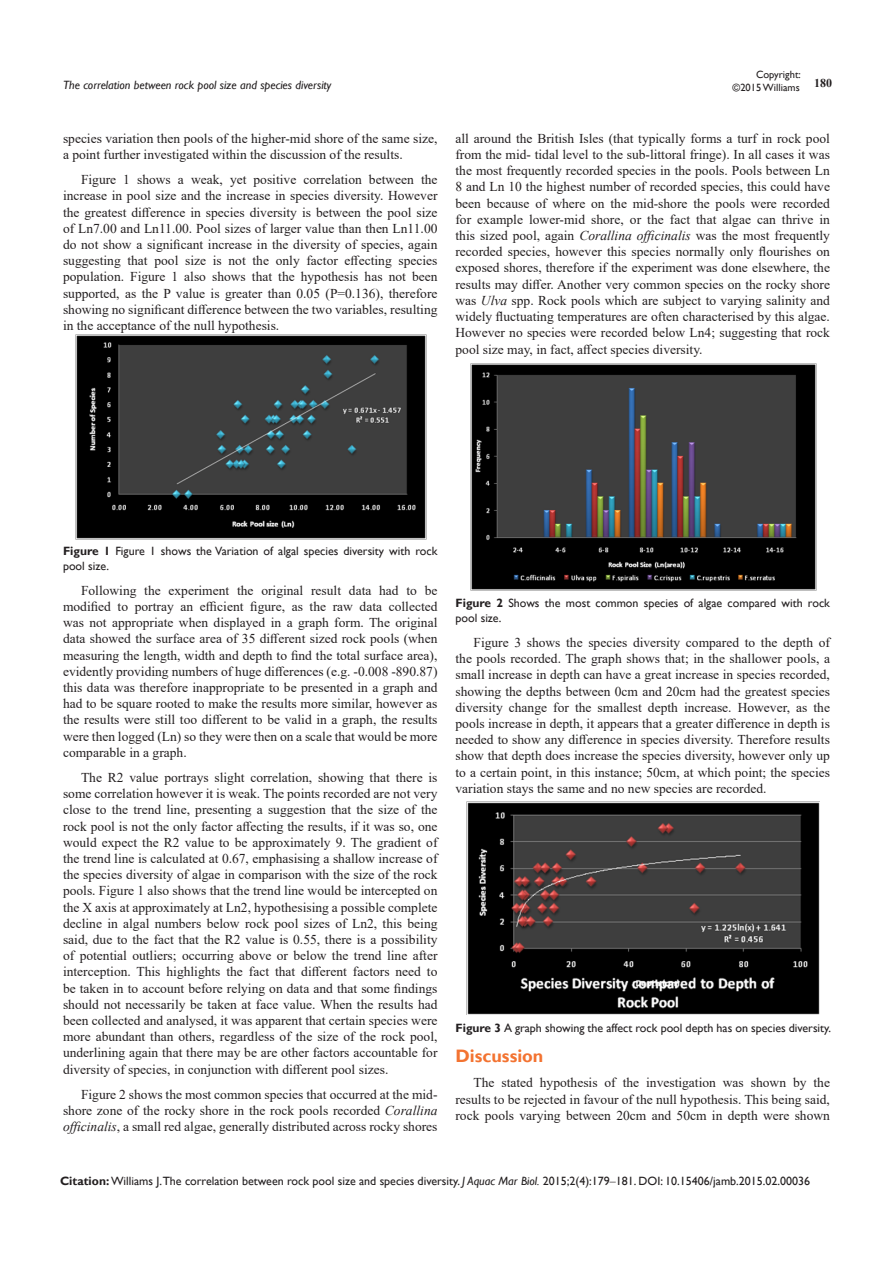
<style>
.page{position:relative;width:893px;height:1263px;background:#fff}
.page>*{position:absolute;margin:0;border:0;box-sizing:border-box;transform-origin:0 0}
.List_Paragraph{font:700 18px "Gill Sans";color:#f37331}
.t1{font:13.5px/16.2px "Times New Roman";color:#231f20;text-align:justify}
.Citation{font:12px/14.4px "Gill Sans";color:#231f20}
.t2{font:italic 12px "Gill Sans";color:#231f20}
.t3{font:700 12px "Times New Roman";color:#231f20}
.t4{font:10.5px/12.6px "Gill Sans";color:#231f20;text-align:right}
.s1{font-style:italic}
.s2{font-weight:700}
.s3{font-family:"Times New Roman"}
</style>
<div class="page">
<img style="left:75px;top:335px;width:351px;height:204px">
<img style="left:470px;top:363px;width:346px;height:227px">
<img style="left:466px;top:802px;width:354px;height:213px">
<p class="t4" style="left:733px;top:69px;width:70px">Copyright: ©2015 Williams</p>
<p class="t2" style="left:63px;top:78px;width:270px">The correlation between rock pool size and species diversity</p>
<p class="t3" style="left:814px;top:75px;width:19px">180</p>
<p class="t1" style="left:63px;top:130px;width:376px">species variation then pools of the higher-mid shore of the same size, a point further investigated within the discussion of the results.</p>
<p class="t1" style="left:63px;top:171px;width:376px;text-indent:18px">Figure 1 shows a weak, yet positive correlation between the increase in pool size and the increase in species diversity. However the greatest difference in species diversity is between the pool size of Ln7.00 and Ln11.00. Pool sizes of larger value than then Ln11.00 do not show a significant increase in the diversity of species, again suggesting that pool size is not the only factor effecting species population. Figure 1 also shows that the hypothesis has not been supported, as the P value is greater than 0.05 (P=0.136), therefore showing no significant difference between the two variables, resulting in the acceptance of the null hypothesis.</p>
<p class="t1" style="left:455px;top:130px;width:376px">all around the British Isles (that typically forms a turf in rock pool from the mid- tidal level to the sub-littoral fringe). In all cases it was the most frequently recorded species in the pools. Pools between Ln 8 and Ln 10 the highest number of recorded species, this could have been because of where on the mid-shore the pools were recorded for example lower-mid shore, or the fact that algae can thrive in this sized pool, again <span class="s1">Corallina officinalis</span> was the most frequently recorded species, however this species normally only flourishes on exposed shores, therefore if the experiment was done elsewhere, the results may differ. Another very common species on the rocky shore was <span class="s1">Ulva</span> spp. Rock pools which are subject to varying salinity and widely fluctuating temperatures are often characterised by this algae.<br>However no species were recorded below Ln4; suggesting that rock pool size may, in fact, affect species diversity.</p>
<p class="Citation" style="left:63px;top:544px;width:376px"><span class="s2">Figure 1</span> Figure 1 shows the Variation of algal species diversity with rock pool size.</p>
<p class="t1" style="left:63px;top:582px;width:376px;text-indent:18px">Following the experiment the original result data had to be modified to portray an efficient figure, as the raw data collected was not appropriate when displayed in a graph form. The original data showed the surface area of 35 different sized rock pools (when measuring the length, width and depth to find the total surface area), evidently providing numbers of huge differences (e.g. -0.008 -890.87) this data was therefore inappropriate to be presented in a graph and had to be square rooted to make the results more similar, however as the results were still too different to be valid in a graph, the results were then logged (Ln) so they were then on a scale that would be more comparable in a graph.</p>
<p class="t1" style="left:63px;top:769px;width:376px;text-indent:18px">The R2 value portrays slight correlation, showing that there is some correlation however it is weak. The points recorded are not very close to the trend line, presenting a suggestion that the size of the rock pool is not the only factor affecting the results, if it was so, one would expect the R2 value to be approximately 9. The gradient of the trend line is calculated at 0.67, emphasising a shallow increase of the species diversity of algae in comparison with the size of the rock pools. Figure 1 also shows that the trend line would be intercepted on the X axis at approximately at Ln2, hypothesising a possible complete decline in algal numbers below rock pool sizes of Ln2, this being said, due to the fact that the R2 value is 0.55, there is a possibility of potential outliers; occurring above or below the trend line after interception. This highlights the fact that different factors need to be taken in to account before relying on data and that some findings should not necessarily be taken at face value. When the results had been collected and analysed, it was apparent that certain species were more abundant than others, regardless of the size of the rock pool, underlining again that there may be are other factors accountable for diversity of species, in conjunction with different pool sizes.</p>
<p class="t1" style="left:63px;top:1086px;width:376px;text-indent:18px">Figure 2 shows the most common species that occurred at the mid&shy;shore zone of the rocky shore in the rock pools recorded <span class="s1">Corallina officinalis</span>, a small red algae, generally distributed across rocky shores</p>
<p class="Citation" style="left:455px;top:596px;width:376px"><span class="s2">Figure 2</span> Shows the most common species of algae compared with rock pool size.</p>
<p class="t1" style="left:455px;top:634px;width:376px;text-indent:18px">Figure 3 shows the species diversity compared to the depth of the pools recorded. The graph shows that; in the shallower pools, a small increase in depth can have a great increase in species recorded, showing the depths between 0cm and 20cm had the greatest species diversity change for the smallest depth increase. However, as the pools increase in depth, it appears that a greater difference in depth is needed to show any difference in species diversity. Therefore results show that depth does increase the species diversity, however only up to a certain point, in this instance; 50cm, at which point; the species variation stays the same and no new species are recorded.</p>
<p class="Citation" style="left:455px;top:1021px;width:377px"><span class="s2">Figure 3</span> A graph showing the affect rock pool depth has on species diversity.</p>
<p class="List_Paragraph" style="left:455px;top:1045px;width:89px">Discussion</p>
<p class="t1" style="left:455px;top:1074px;width:376px;text-indent:18px">The stated hypothesis of the investigation was shown by the results to be rejected in favour of the null hypothesis. This being said, rock pools varying between 20cm and 50cm in depth were shown</p>
<p class="Citation" style="left:60px;top:1174px;width:751px"><span class="s2">Citation:</span> Williams J.The correlation between rock pool size and species diversity. <span class="s1">J Aquac Mar Biol.</span> 2015;2(4):179<span class="s3">‒</span>181. DOI: 10.15406/jamb.2015.02.00036</p>
</div>
